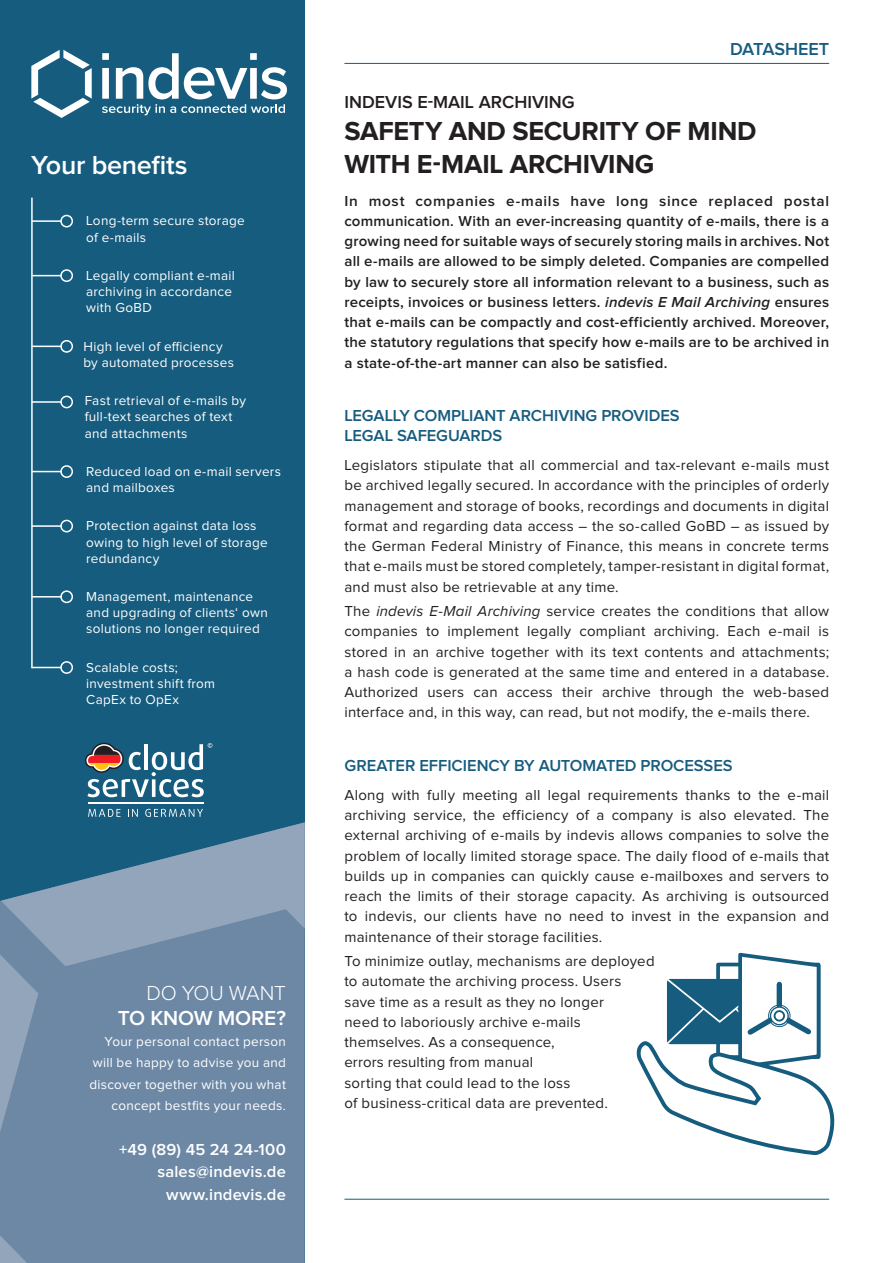
<style>
.page{position:relative;width:893px;height:1263px;background:#fff}
.page>*{position:absolute;margin:0;border:0;box-sizing:border-box;transform-origin:0 0}
.t1{font:700 27px/32.4px "Proxima Nova";letter-spacing:-.01em;color:#231f20}
.t2{font:600 27px "Proxima Nova";letter-spacing:-.015em;color:#fff}
.t3{font:600 21px "Proxima Nova";letter-spacing:-.005em;color:#fff}
.t4{font:300 21px "Proxima Nova";letter-spacing:-.01em;color:#fff}
.t5{font:600 18px "Proxima Nova";color:#231f20}
.t6{font:600 18px "Proxima Nova";letter-spacing:-.005em;color:#165c7e}
.t7{font:600 16.5px/19.8px "Proxima Nova";letter-spacing:-.005em;color:#165c7e}
.t8{font:600 16.5px/22.5px "Proxima Nova";letter-spacing:.015em;color:#fff;text-align:right}
.t9{font:15px/20.2px "Proxima Nova";letter-spacing:.015em;color:#231f20;text-align:justify}
.t10{font:600 15px/20.2px "Proxima Nova";letter-spacing:.015em;color:#231f20;text-align:justify}
.t11{font:13.5px/16.2px "Proxima Nova";letter-spacing:.02em;color:#fff}
.s1{font-style:italic}
</style>
<div class="page">
<svg style="left:636px;top:952px;width:199px;height:201px"></svg>
<div style="left:0;top:0;width:305px;height:1263px;background:#165c7e"></div>
<svg style="left:0;top:822px;width:305px;height:441px;background:#6c89a5"></svg>
<hr style="left:344px;top:63px;width:485px;height:1px;background:#165c7e">
<hr style="left:344px;top:1199px;width:485px;height:1px;background:#165c7e">
<svg style="left:31px;top:50px;width:61px;height:68px"></svg>
<svg style="left:102px;top:53px;width:185px;height:62px"></svg>
<hr style="left:32px;top:220px;width:30px;height:2px;background:#fff">
<div style="left:60px;top:215px;width:13px;height:12px;border:2px solid #fff;border-radius:50%"></div>
<hr style="left:32px;top:471px;width:30px;height:1px;background:#fff">
<div style="left:60px;top:465px;width:13px;height:13px;border:2px solid #fff;border-radius:50%"></div>
<hr style="left:32px;top:525px;width:30px;height:2px;background:#fff">
<div style="left:60px;top:520px;width:13px;height:12px;border:2px solid #fff;border-radius:50%"></div>
<hr style="left:32px;top:596px;width:30px;height:1px;background:#fff">
<div style="left:60px;top:590px;width:13px;height:13px;border:2px solid #fff;border-radius:50%"></div>
<hr style="left:32px;top:667px;width:30px;height:1px;background:#fff">
<div style="left:60px;top:661px;width:13px;height:13px;border:2px solid #fff;border-radius:50%"></div>
<hr style="left:32px;top:401px;width:30px;height:2px;background:#fff">
<div style="left:60px;top:396px;width:13px;height:12px;border:2px solid #fff;border-radius:50%"></div>
<hr style="left:31px;top:198px;width:2px;height:470px;background:#fff">
<hr style="left:32px;top:346px;width:30px;height:1px;background:#fff">
<div style="left:60px;top:340px;width:13px;height:13px;border:2px solid #fff;border-radius:50%"></div>
<hr style="left:32px;top:275px;width:30px;height:1px;background:#fff">
<div style="left:60px;top:269px;width:13px;height:13px;border:2px solid #fff;border-radius:50%"></div>
<svg style="left:88px;top:809px;width:33px;height:8px"></svg>
<svg style="left:128px;top:809px;width:10px;height:8px"></svg>
<svg style="left:145px;top:809px;width:58px;height:8px"></svg>
<hr style="left:88px;top:803px;width:115px;height:1px;background:#fff">
<svg style="left:85px;top:743px;width:127px;height:54px"></svg>
<h1 class="t2" style="left:31px;top:153px;width:158px">Your benefits</h1>
<p class="t11" style="left:86px;top:213px;width:160px">Long-term secure storage of e-mails</p>
<p class="t11" style="left:86px;top:268px;width:150px">Legally compliant e-mail archiving in accordance with GoBD</p>
<p class="t11" style="left:83px;top:339px;width:152px">High level of efficiency by automated processes</p>
<p class="t11" style="left:85px;top:393px;width:163px">Fast retrieval of e-mails by full-text searches of text and attachments</p>
<p class="t11" style="left:86px;top:464px;width:196px">Reduced load on e-mail servers and mailboxes</p>
<p class="t11" style="left:86px;top:518px;width:183px">Protection against data loss owing to high level of storage redundancy</p>
<p class="t11" style="left:86px;top:589px;width:183px">Management, maintenance and upgrading of clients‘ own solutions no longer required</p>
<p class="t11" style="left:86px;top:660px;width:130px">Scalable costs; investment shift from<br>CapEx to OpEx</p>
<h2 class="t4" style="left:146px;top:983px;width:141px">DO YOU WANT</h2>
<h2 class="t3" style="left:118px;top:1009px;width:169px">TO KNOW MORE?</h2>
<p class="t11" style="left:89px;top:1032px;width:198px;line-height:21px;text-align:right">Your personal contact person will be happy to advise you and discover together with you what concept bestfits your needs.</p>
<p class="t8" style="left:119px;top:1138px;width:168px">+49 (89) 45 24 24-100 sales@indevis.de www.indevis.de</p>
<p class="t6" style="left:730px;top:41px;width:101px">DATASHEET</p>
<p class="t5" style="left:344px;top:94px;width:232px">INDEVIS E-MAIL ARCHIVING</p>
<h1 class="t1" style="left:344px;top:116px;width:414px">SAFETY AND SECURITY OF MIND<br>WITH E-MAIL ARCHIVING</h1>
<p class="t10" style="left:344px;top:191px;width:486px">In most companies e-mails have long since replaced postal communication. With an ever-increasing quantity of e-mails, there is a growing need for suitable ways of securely storing mails in archives. Not all e-mails are allowed to be simply deleted. Companies are compelled by law to securely store all information relevant to a business, such as receipts, invoices or business letters. <span class="s1">indevis E Mail Archiving</span> ensures that e-mails can be compactly and cost-efficiently archived. Moreover, the statutory regulations that specify how e-mails are to be archived in a state-of-the-art manner can also be satisfied.</p>
<p class="t7" style="left:344px;top:407px;width:337px">LEGALLY COMPLIANT ARCHIVING PROVIDES<br>LEGAL SAFEGUARDS</p>
<p class="t9" style="left:344px;top:455px;width:486px">Legislators stipulate that all commercial and tax-relevant e-mails must be archived legally secured. In accordance with the principles of orderly management and storage of books, recordings and documents in digital format and regarding data access – the so-called GoBD – as issued by the German Federal Ministry of Finance, this means in concrete terms that e-mails must be stored completely, tamper-resistant in digital format, and must also be retrievable at any time.</p>
<p class="t9" style="left:344px;top:601px;width:486px">The <span class="s1">indevis E-Mail Archiving</span> service creates the conditions that allow companies to implement legally compliant archiving. Each e-mail is stored in an archive together with its text contents and attachments; a hash code is generated at the same time and entered in a database.<br>Authorized users can access their archive through the web-based interface and, in this way, can read, but not modify, the e-mails there.</p>
<p class="t7" style="left:344px;top:756px;width:390px">GREATER EFFICIENCY BY AUTOMATED PROCESSES</p>
<p class="t9" style="left:344px;top:785px;width:486px">Along with fully meeting all legal requirements thanks to the e-mail archiving service, the efficiency of a company is also elevated. The external archiving of e-mails by indevis allows companies to solve the problem of locally limited storage space. The daily flood of e-mails that builds up in companies can quickly cause e-mailboxes and servers to reach the limits of their storage capacity. As archiving is outsourced to indevis, our clients have no need to invest in the expansion and maintenance of their storage facilities.</p>
<p class="t9" style="left:344px;top:952px;width:312px;text-align:left">To minimize outlay, mechanisms are deployed to automate the archiving process. Users save time as a result as they no longer<br>need to laboriously archive e-mails themselves. As a consequence,<br>errors resulting from manual<br>sorting that could lead to the loss<br>of business-critical data are prevented.</p>
</div>
